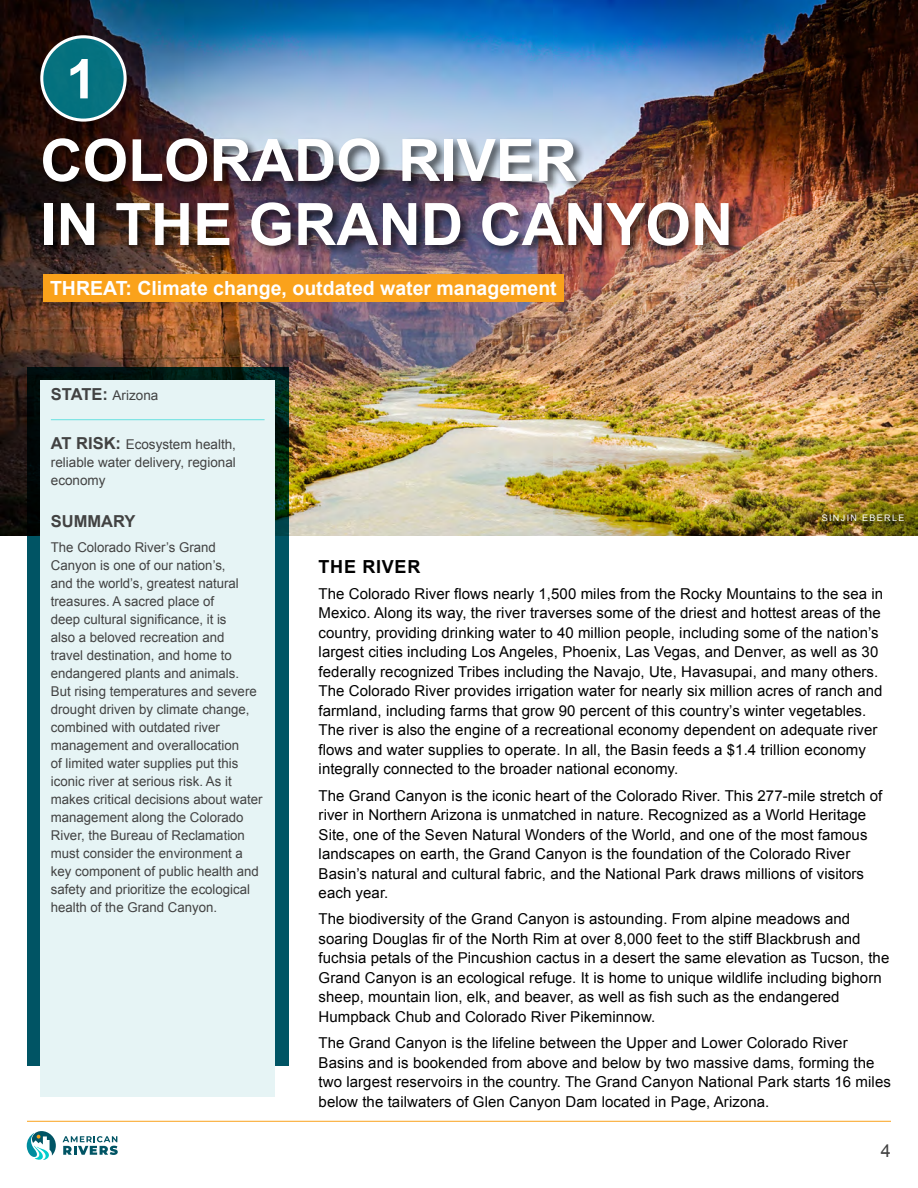
<style>
.page{position:relative;width:918px;height:1188px;background:#fff}
.page>*{position:absolute;margin:0;border:0;box-sizing:border-box;transform-origin:0 0}
.t1{font:700 58.5px/64.1px "Arial";color:#fff}
.t2{font:700 54.75px "Arial";color:#fff}
.t3{font:700 19.5px "Arial";color:#fff}
.t4{font:700 18px "Arial";letter-spacing:.04em;color:#000}
.t5{font:18px "Arial";color:#424242}
.t6{font:700 16.5px "Arial";color:#424242}
.t7{font:15px/19.5px "Arial";letter-spacing:.005em;color:#000}
.t8{font:13.5px/18px "Arial";color:#424242;text-align:justify}
.t9{font:9px "Arial";letter-spacing:.15em;color:#fff}
.s1{font-weight:700;font-size:16.5px}
</style>
<div class="page">
<svg style="left:63px;top:1136px;width:55px;height:19px"></svg>
<svg style="left:27px;top:1131px;width:29px;height:29px"></svg>
<img style="left:0;top:0;width:918px;height:536px">
<div style="left:42px;top:37px;width:83px;height:83px;background:#05717f;border-radius:50%"></div>
<div style="left:40px;top:35px;width:87px;height:87px;border:3px solid #fff;border-radius:50%"></div>
<div style="left:41px;top:136px;width:700px;height:122px;background:#000;opacity:.65"></div>
<div style="left:43px;top:274px;width:521px;height:28px;background:#faa21b"></div>
<svg style="left:27px;top:367px;width:261px;height:698px;background:#024148"></svg>
<div style="left:40px;top:381px;width:235px;height:716px;background:#e6f4f5"></div>
<hr style="left:51px;top:419px;width:214px;height:1px;background:#66e0e0">
<hr style="left:27px;top:1121px;width:864px;height:1px;background:#faa21b">
<h2 class="t2" style="left:66px;top:43px;width:32px">1</h2>
<h1 class="t1" style="left:40px;top:130px;width:694px">COLORADO RIVER<br>IN THE GRAND CANYON</h1>
<h3 class="t3" style="left:50px;top:276px;width:508px">THREAT: Climate change, outdated water management</h3>
<p class="t8" style="left:51px;top:386px;width:109px"><span class="s1">STATE:</span> Arizona</p>
<p class="t8" style="left:51px;top:436px;width:187px"><span class="s1">AT RISK:</span> Ecosystem health, reliable water delivery, regional economy</p>
<p class="t6" style="left:51px;top:511px;width:86px">SUMMARY</p>
<p class="t8" style="left:51px;top:539px;width:213px;text-align:left">The Colorado River’s Grand<br>Canyon is one of our nation’s,<br>and the world’s, greatest natural treasures. A sacred place of<br>deep cultural significance, it is<br>also a beloved recreation and<br>travel destination, and home to endangered plants and animals.<br>But rising temperatures and severe drought driven by climate change, combined with outdated river management and overallocation<br>of limited water supplies put this iconic river at serious risk. As it makes critical decisions about water management along the Colorado<br>River, the Bureau of Reclamation must consider the environment a key component of public health and safety and prioritize the ecological health of the Grand Canyon.</p>
<p class="t9" style="left:822px;top:512px;width:84px">SINJIN EBERLE</p>
<p class="t4" style="left:319px;top:554px;width:103px">THE RIVER</p>
<p class="t7" style="left:319px;top:584px;width:566px">The Colorado River flows nearly 1,500 miles from the Rocky Mountains to the sea in Mexico. Along its way, the river traverses some of the driest and hottest areas of the country, providing drinking water to 40 million people, including some of the nation’s largest cities including Los Angeles, Phoenix, Las Vegas, and Denver, as well as 30 federally recognized Tribes including the Navajo, Ute, Havasupai, and many others.<br>The Colorado River provides irrigation water for nearly six million acres of ranch and farmland, including farms that grow 90 percent of this country’s winter vegetables.<br>The river is also the engine of a recreational economy dependent on adequate river flows and water supplies to operate. In all, the Basin feeds a $1.4 trillion economy integrally connected to the broader national economy.</p>
<p class="t7" style="left:319px;top:786px;width:565px">The Grand Canyon is the iconic heart of the Colorado River. This 277-mile stretch of river in Northern Arizona is unmatched in nature. Recognized as a World Heritage Site, one of the Seven Natural Wonders of the World, and one of the most famous landscapes on earth, the Grand Canyon is the foundation of the Colorado River Basin’s natural and cultural fabric, and the National Park draws millions of visitors each year.</p>
<p class="t7" style="left:319px;top:909px;width:572px">The biodiversity of the Grand Canyon is astounding. From alpine meadows and soaring Douglas fir of the North Rim at over 8,000 feet to the stiff Blackbrush and fuchsia petals of the Pincushion cactus in a desert the same elevation as Tucson, the Grand Canyon is an ecological refuge. It is home to unique wildlife including bighorn sheep, mountain lion, elk, and beaver, as well as fish such as the endangered Humpback Chub and Colorado River Pikeminnow.</p>
<p class="t7" style="left:319px;top:1033px;width:574px">The Grand Canyon is the lifeline between the Upper and Lower Colorado River Basins and is bookended from above and below by two massive dams, forming the two largest reservoirs in the country. The Grand Canyon National Park starts 16 miles below the tailwaters of Glen Canyon Dam located in Page, Arizona.</p>
<p class="t5" style="left:881px;top:1139px;width:12px">4</p>
</div>
